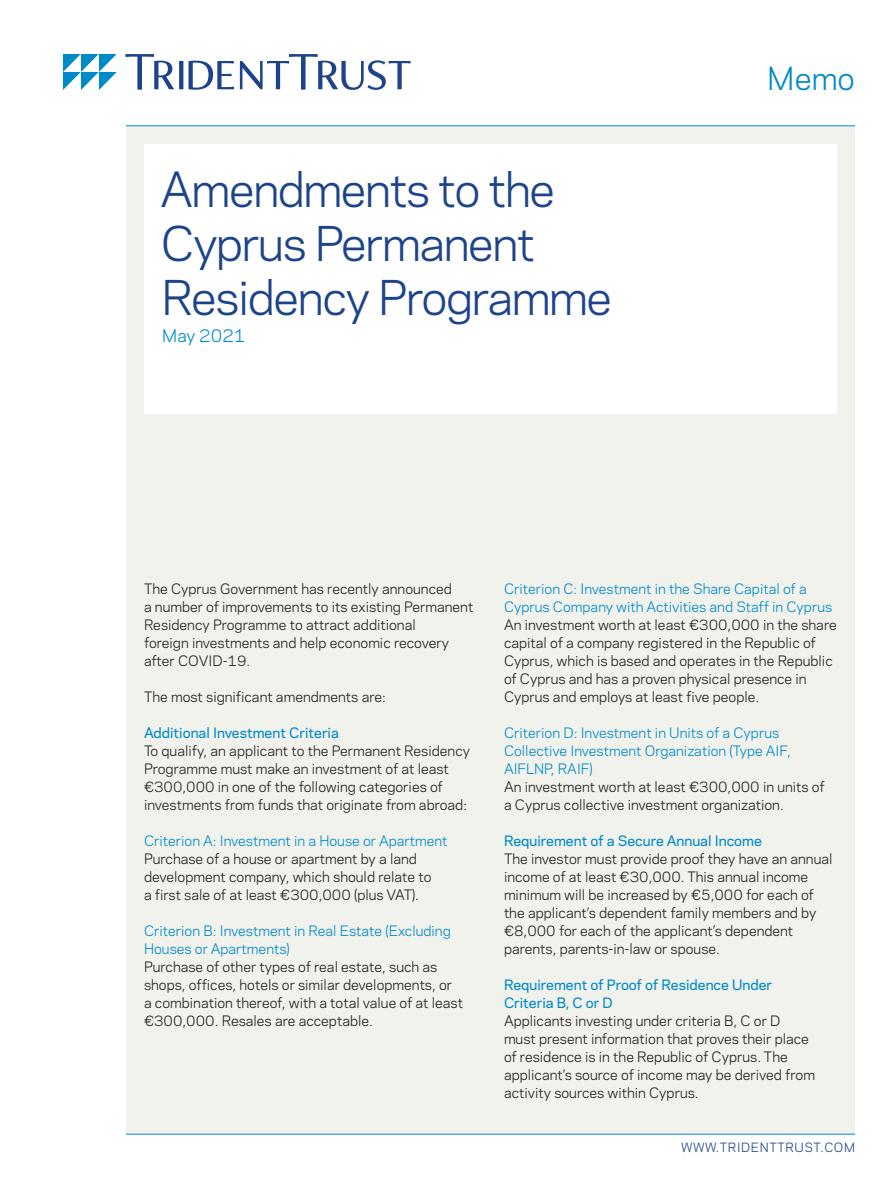
<style>
.page{position:relative;width:891px;height:1188px;background:#fff}
.page>*{position:absolute;margin:0;border:0;box-sizing:border-box;transform-origin:0 0}
.t1{font:45px/54px "Polaris";letter-spacing:-.03em;color:#1d448b}
.t2{font:30px "Polaris";color:#008ac8}
.t3{font:16.5px "Polaris";color:#008ac8}
._1st_Paragraph{font:13.5px/18px "Polaris";color:#231f20}
.Head_2{font:13.5px/18px "Polaris";color:#008ac8}
.Head_1{font:500 13.5px/18px "Polaris";color:#008ac8}
.t4{font:12px "Polaris";letter-spacing:.05em;color:#1d448b}
</style>
<div class="page">
<svg style="left:126px;top:54px;width:285px;height:36px"></svg>
<svg style="left:63px;top:54px;width:54px;height:36px"></svg>
<div style="left:126px;top:126px;width:729px;height:1008px;background:#f2f2ed"></div>
<hr style="left:126px;top:126px;width:729px;height:1px;background:#008ac8">
<hr style="left:126px;top:1134px;width:729px;height:1px;background:#008ac8">
<div style="left:144px;top:144px;width:693px;height:270px;background:#fff"></div>
<h1 class="t1" style="left:161px;top:160px;width:453px">Amendments to the<br>Cyprus Permanent<br>Residency Programme</h1>
<p class="t3" style="left:162px;top:323px;width:85px">May 2021</p>
<h2 class="t2" style="left:767px;top:56px;width:89px">Memo</h2>
<p class="_1st_Paragraph" style="left:144px;top:579px;width:331px">The Cyprus Government has recently announced<br>a number of improvements to its existing Permanent Residency Programme to attract additional<br>foreign investments and help economic recovery after COVID-19.</p>
<p class="_1st_Paragraph" style="left:144px;top:687px;width:243px">The most significant amendments are:</p>
<p class="Head_1" style="left:144px;top:723px;width:196px">Additional Investment Criteria</p>
<p class="_1st_Paragraph" style="left:144px;top:741px;width:328px">To qualify, an applicant to the Permanent Residency Programme must make an investment of at least €300,000 in one of the following categories of investments from funds that originate from abroad:</p>
<p class="Head_2" style="left:144px;top:831px;width:305px">Criterion A: Investment in a House or Apartment</p>
<p class="_1st_Paragraph" style="left:144px;top:849px;width:289px">Purchase of a house or apartment by a land development company, which should relate to a first sale of at least €300,000 (plus VAT).</p>
<p class="Head_2" style="left:144px;top:921px;width:308px">Criterion B: Investment in Real Estate (Excluding<br>Houses or Apartments)</p>
<p class="_1st_Paragraph" style="left:144px;top:957px;width:321px">Purchase of other types of real estate, such as shops, offices, hotels or similar developments, or a combination thereof, with a total value of at least €300,000. Resales are acceptable.</p>
<p class="Head_2" style="left:504px;top:579px;width:330px">Criterion C: Investment in the Share Capital of a<br>Cyprus Company with Activities and Staff in Cyprus</p>
<p class="_1st_Paragraph" style="left:504px;top:615px;width:334px">An investment worth at least €300,000 in the share capital of a company registered in the Republic of Cyprus, which is based and operates in the Republic of Cyprus and has a proven physical presence in Cyprus and employs at least five people.</p>
<p class="Head_2" style="left:504px;top:723px;width:288px">Criterion D: Investment in Units of a Cyprus<br>Collective Investment Organization (Type AIF,<br>AIFLNP, RAIF)</p>
<p class="_1st_Paragraph" style="left:504px;top:777px;width:322px">An investment worth at least €300,000 in units of a Cyprus collective investment organization.</p>
<p class="Head_1" style="left:504px;top:831px;width:259px">Requirement of a Secure Annual Income</p>
<p class="_1st_Paragraph" style="left:504px;top:849px;width:330px">The investor must provide proof they have an annual income of at least €30,000. This annual income minimum will be increased by €5,000 for each of the applicant’s dependent family members and by €8,000 for each of the applicant’s dependent parents, parents-in-law or spouse.</p>
<p class="Head_1" style="left:504px;top:975px;width:270px">Requirement of Proof of Residence Under<br>Criteria B, C or D</p>
<p class="_1st_Paragraph" style="left:504px;top:1011px;width:313px">Applicants investing under criteria B, C or D must present information that proves their place of residence is in the Republic of Cyprus. The applicant’s source of income may be derived from activity sources within Cyprus.</p>
<p class="t4" style="left:681px;top:1138px;width:175px">WWW.TRIDENTTRUST.COM</p>
</div>
